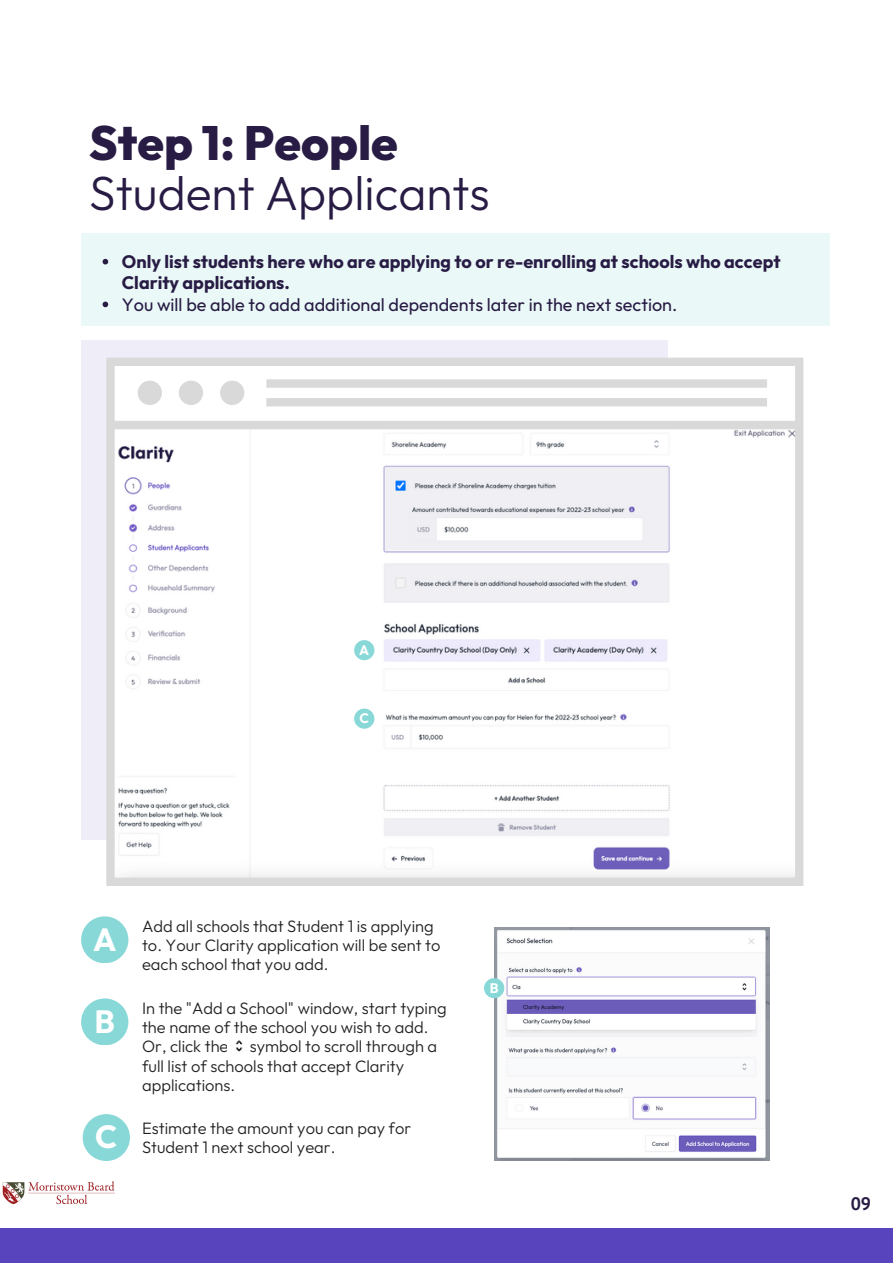
<style>
.page{position:relative;width:893px;height:1264px;background:#fff}
.page>*{position:absolute;margin:0;border:0;box-sizing:border-box;transform-origin:0 0}
.t1{font:300 48px "Outfit";color:#281c44}
.t2{font:800 48px "Outfit";color:#281c44}
.t3{font:700 32.1px "Outfit";color:#fff}
.t4{font:700 18px/21.3px "Outfit";color:#281c44}
.t5{font:18px "Outfit";color:#281c44}
.t6{font:700 18px "PT Sans";color:#281c44}
.t7{font:300 16.5px/19px "Outfit";color:#222}
.t8{font:700 13.8px "Outfit";color:#fff}
</style>
<div class="page">
<div style="left:81px;top:233px;width:748px;height:93px;background:#eaf8f8"></div>
<div style="left:0;top:1227px;width:892px;height:35px;background:#5844bd"></div>
<div style="left:81px;top:916px;width:47px;height:47px;background:#88d8d8;border-radius:50%"></div>
<div style="left:83px;top:1114px;width:47px;height:46px;background:#88d8d8;border-radius:50%"></div>
<div style="left:81px;top:341px;width:586px;height:499px;background:#efedf8"></div>
<svg style="left:106px;top:357px;width:697px;height:529px;fill:#fff"></svg>
<div style="left:354px;top:708px;width:20px;height:20px;background:#88d8d8;border-radius:50%"></div>
<div style="left:354px;top:640px;width:20px;height:20px;background:#88d8d8;border-radius:50%"></div>
<img style="left:494px;top:927px;width:275px;height:233px">
<svg style="left:103px;top:259px;width:5px;height:5px"></svg>
<svg style="left:103px;top:301px;width:5px;height:6px"></svg>
<div style="left:81px;top:998px;width:47px;height:47px;background:#88d8d8;border-radius:50%"></div>
<img style="left:235px;top:1040px;width:8px;height:12px">
<div style="left:484px;top:978px;width:20px;height:20px;background:#88d8d8;border-radius:50%"></div>
<img style="left:2px;top:1181px;width:113px;height:23px">
<p class="t2" style="left:89px;top:112px;width:310px">Step 1: People</p>
<p class="t1" style="left:89px;top:162px;width:402px">Student Applicants</p>
<p class="t4" style="left:122px;top:250px;width:660px">Only list students here who are applying to or re-enrolling at schools who accept<br>Clarity applications.</p>
<p class="t5" style="left:122px;top:292px;width:557px">You will be able to add additional dependents later in the next section.</p>
<p class="t8" style="left:359px;top:641px;width:12px">A</p>
<p class="t8" style="left:359px;top:709px;width:11px">C</p>
<p class="t3" style="left:93px;top:918px;width:25px">A</p>
<p class="t7" style="left:142px;top:916px;width:300px">Add all schools that Student 1 is applying to. Your Clarity application will be sent to each school that you add.</p>
<p class="t3" style="left:94px;top:1000px;width:22px">B</p>
<p class="t7" style="left:142px;top:998px;width:306px">In the "Add a School" window, start typing the name of the school you wish to add.<br>Or, click the</p>
<p class="t7" style="left:142px;top:1036px;width:296px;text-indent:108px">symbol to scroll through a full list of schools that accept Clarity applications.</p>
<p class="t3" style="left:95px;top:1116px;width:24px">C</p>
<p class="t7" style="left:142px;top:1118px;width:271px">Estimate the amount you can pay for<br>Student 1 next school year.</p>
<p class="t8" style="left:489px;top:978px;width:10px">B</p>
<p class="t6" style="left:850px;top:1191px;width:22px">09</p>
</div>
